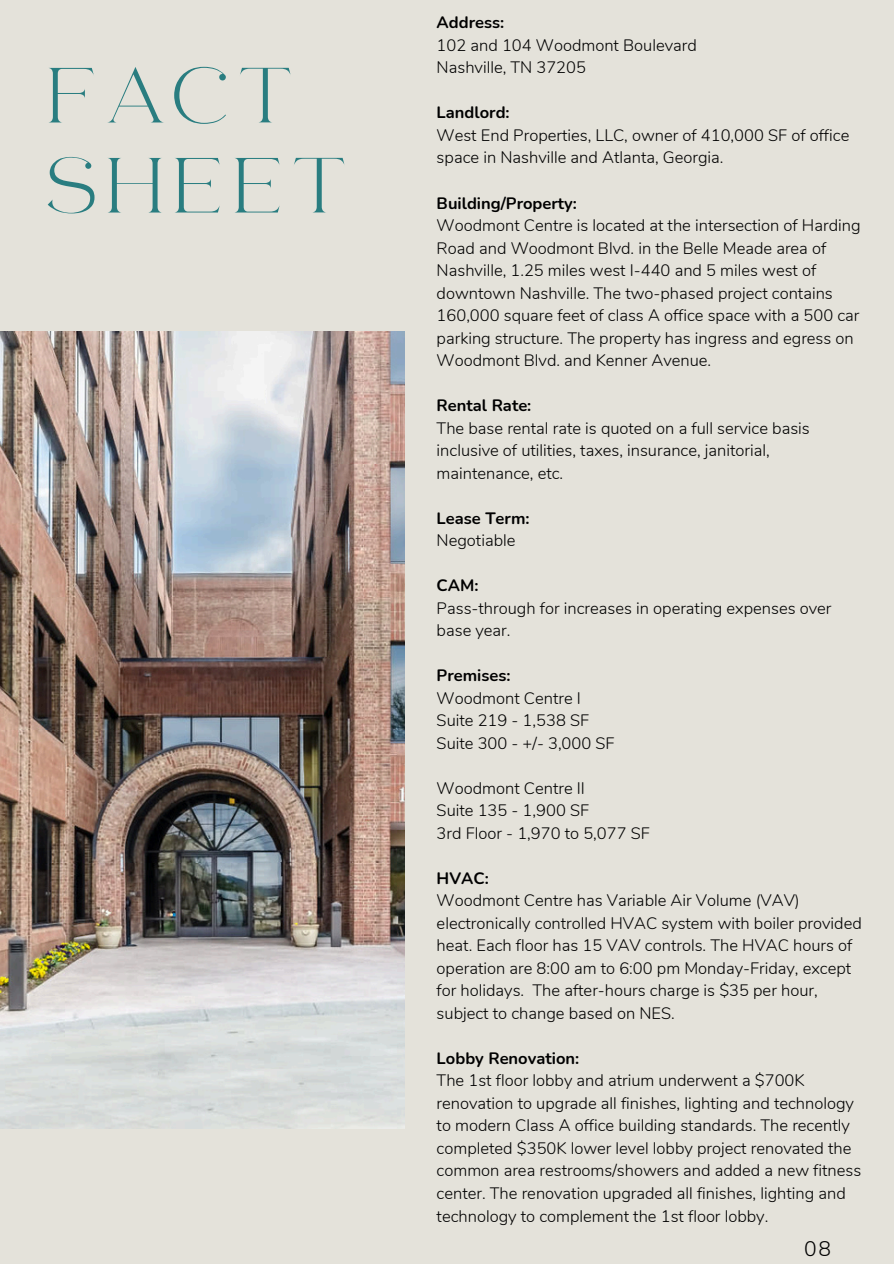
<style>
.page{position:relative;width:894px;height:1264px;background:#fff}
.page>*{position:absolute;margin:0;border:0;box-sizing:border-box;transform-origin:0 0}
.t1{font:77.55px/90px "RTL Ansam Ansam";letter-spacing:.07em;color:#297d80}
.t2{font:300 21px "Nunito";color:#000}
.t3{font:300 16.5px/22.5px "Nunito";color:#000}
.t4{font:700 16.5px "Nunito";color:#000}
</style>
<div class="page">
<div style="left:0;top:0;width:893px;height:1263px;background:#e4e2da"></div>
<img style="left:0;top:331px;width:404px;height:797px">
<p class="t1" style="left:48px;top:58px;width:305px">FACT<br>SHEET</p>
<p class="t4" style="left:436px;top:12px;width:69px">Address:</p>
<p class="t3" style="left:436px;top:34px;width:261px">102 and 104 Woodmont Boulevard</p>
<p class="t3" style="left:436px;top:57px;width:151px">Nashville, TN 37205</p>
<p class="t4" style="left:436px;top:102px;width:75px">Landlord:</p>
<p class="t3" style="left:436px;top:124px;width:414px">West End Properties, LLC, owner of 410,000 SF of office space in Nashville and Atlanta, Georgia.</p>
<p class="t4" style="left:436px;top:192px;width:142px">Building/Property:</p>
<p class="t3" style="left:436px;top:214px;width:425px">Woodmont Centre is located at the intersection of Harding Road and Woodmont Blvd. in the Belle Meade area of Nashville, 1.25 miles west I-440 and 5 miles west of downtown Nashville. The two-phased project contains 160,000 square feet of class A office space with a 500 car parking structure. The property has ingress and egress on Woodmont Blvd. and Kenner Avenue.</p>
<p class="t4" style="left:436px;top:394px;width:96px">Rental Rate:</p>
<p class="t3" style="left:436px;top:417px;width:374px">The base rental rate is quoted on a full service basis inclusive of utilities, taxes, insurance, janitorial, maintenance, etc.</p>
<p class="t4" style="left:436px;top:507px;width:94px">Lease Term:</p>
<p class="t3" style="left:436px;top:529px;width:80px">Negotiable</p>
<p class="t4" style="left:436px;top:574px;width:43px">CAM:</p>
<p class="t3" style="left:436px;top:597px;width:396px">Pass-through for increases in operating expenses over base year.</p>
<p class="t4" style="left:436px;top:664px;width:75px">Premises:</p>
<p class="t3" style="left:436px;top:687px;width:146px">Woodmont Centre I</p>
<p class="t3" style="left:436px;top:709px;width:154px">Suite 219 - 1,538 SF</p>
<p class="t3" style="left:436px;top:732px;width:179px">Suite 300 - +/- 3,000 SF</p>
<p class="t3" style="left:436px;top:777px;width:150px">Woodmont Centre II</p>
<p class="t3" style="left:436px;top:799px;width:154px">Suite 135 - 1,900 SF</p>
<p class="t3" style="left:436px;top:822px;width:215px">3rd Floor - 1,970 to 5,077 SF</p>
<p class="t4" style="left:436px;top:867px;width:54px">HVAC:</p>
<p class="t3" style="left:436px;top:889px;width:426px">Woodmont Centre has Variable Air Volume (VAV) electronically controlled HVAC system with boiler provided heat. Each floor has 15 VAV controls. The HVAC hours of operation are 8:00 am to 6:00 pm Monday-Friday, except for holidays. The after-hours charge is $35 per hour, subject to change based on NES.</p>
<p class="t4" style="left:436px;top:1047px;width:144px">Lobby Renovation:</p>
<h1 class="t3" style="left:436px;top:1069px;width:426px">The 1st floor lobby and atrium underwent a $700K renovation to upgrade all finishes, lighting and technology to modern Class A office building standards. The recently completed $350K lower level lobby project renovated the common area restrooms/showers and added a new fitness center. The renovation upgraded all finishes, lighting and technology to complement the 1st floor lobby.</h1>
<p class="t2" style="left:804px;top:1234px;width:28px">08</p>
</div>
